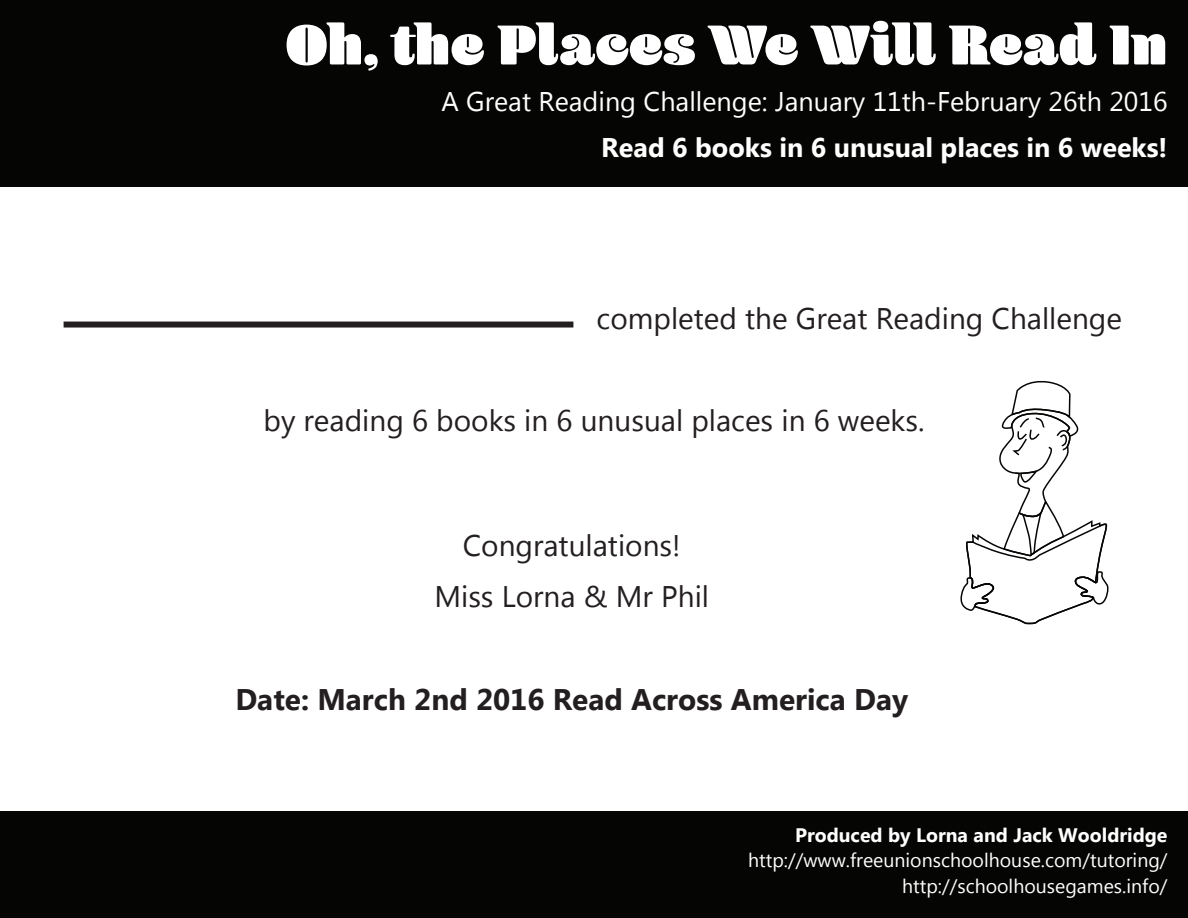
<style>
.page{position:relative;width:1188px;height:918px;background:#fff}
.page>*{position:absolute;margin:0;border:0;box-sizing:border-box;transform-origin:0 0}
.t1{font:900 58.5px "Blenny";color:#fff}
.t2{font:29.85px/51.3px "Microsoft New Tai Lue";color:#231f20;text-align:center}
.t3{font:700 29.85px "Microsoft New Tai Lue";color:#231f20}
.t4{font:27px "Microsoft New Tai Lue";color:#fff}
.t5{font:700 27px "Microsoft New Tai Lue";color:#fff}
.t6{font:19.5px "Microsoft New Tai Lue";color:#fff}
.t7{font:700 19.5px "Microsoft New Tai Lue";color:#fff}
</style>
<div class="page">
<div style="left:0;top:0;width:1188px;height:186px;background:#050504"></div>
<div style="left:0;top:811px;width:1188px;height:107px;background:#050504"></div>
<div style="left:64px;top:322px;width:509px;height:6px;background:#231f20"></div>
<svg style="left:960px;top:381px;width:149px;height:244px"></svg>
<h1 class="t1" style="left:285px;top:10px;width:884px">Oh, the Places We Will Read In</h1>
<p class="t4" style="left:441px;top:86px;width:728px">A Great Reading Challenge: January 11th-February 26th 2016</p>
<p class="t5" style="left:601px;top:133px;width:568px">Read 6 books in 6 unusual places in 6 weeks!</p>
<p class="t2" style="left:597px;top:295px;width:527px">completed the Great Reading Challenge</p>
<p class="t2" style="left:263px;top:397px;width:663px">by reading 6 books in 6 unusual places in 6 weeks.</p>
<p class="t2" style="left:434px;top:522px;width:276px">Congratulations!<br>Miss Lorna &amp; Mr Phil</p>
<p class="t3" style="left:235px;top:682px;width:674px">Date: March 2nd 2016 Read Across America Day</p>
<p class="t7" style="left:795px;top:824px;width:374px">Produced by Lorna and Jack Wooldridge</p>
<p class="t6" style="left:748px;top:849px;width:421px">http://www.freeunionschoolhouse.com/tutoring/</p>
<p class="t6" style="left:902px;top:875px;width:267px">http://schoolhousegames.info/</p>
</div>
